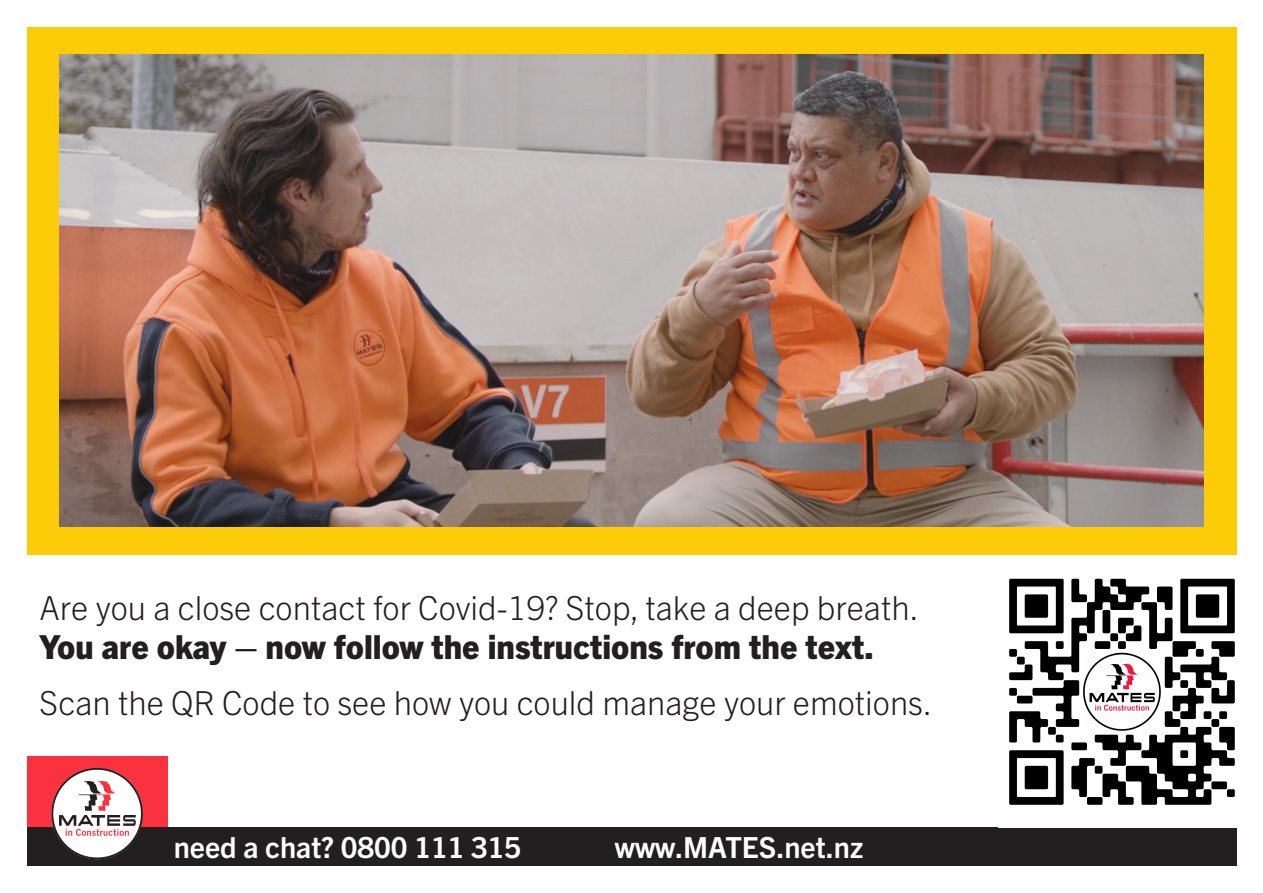
<style>
.page{position:relative;width:1263px;height:893px;background:#fff}
.page>*{position:absolute;margin:0;border:0;box-sizing:border-box;transform-origin:0 0}
.t1{font:300 33.15px "Trade Gothic Next LT Pro";color:#231f20}
.t2{font:800 33.15px "Trade Gothic Next LT Pro";color:#231f20}
.t3{font:700 29.1px "Trade Gothic Next LT Pro";color:#fff}
</style>
<div class="page">
<div style="left:27px;top:27px;width:1209px;height:527px;background:#fdcc09"></div>
<div style="left:27px;top:757px;width:140px;height:109px;background:#fa313e"></div>
<div style="left:27px;top:827px;width:1209px;height:39px;background:#231f20"></div>
<img style="left:59px;top:55px;width:1145px;height:471px">
<svg style="left:51px;top:768px;width:92px;height:91px"></svg>
<img style="left:1009px;top:578px;width:226px;height:227px">
<p class="t1" style="left:40px;top:585px;width:881px">Are you a close contact for Covid-19? Stop, take a deep breath.</p>
<p class="t2" style="left:40px;top:624px;width:836px">You are okay – now follow the instructions from the text.</p>
<p class="t1" style="left:40px;top:680px;width:894px">Scan the QR Code to see how you could manage your emotions.</p>
<p class="t3" style="left:174px;top:827px;width:349px">need a chat? 0800 111 315</p>
<p class="t3" style="left:615px;top:827px;width:250px">www.MATES.net.nz</p>
</div>
